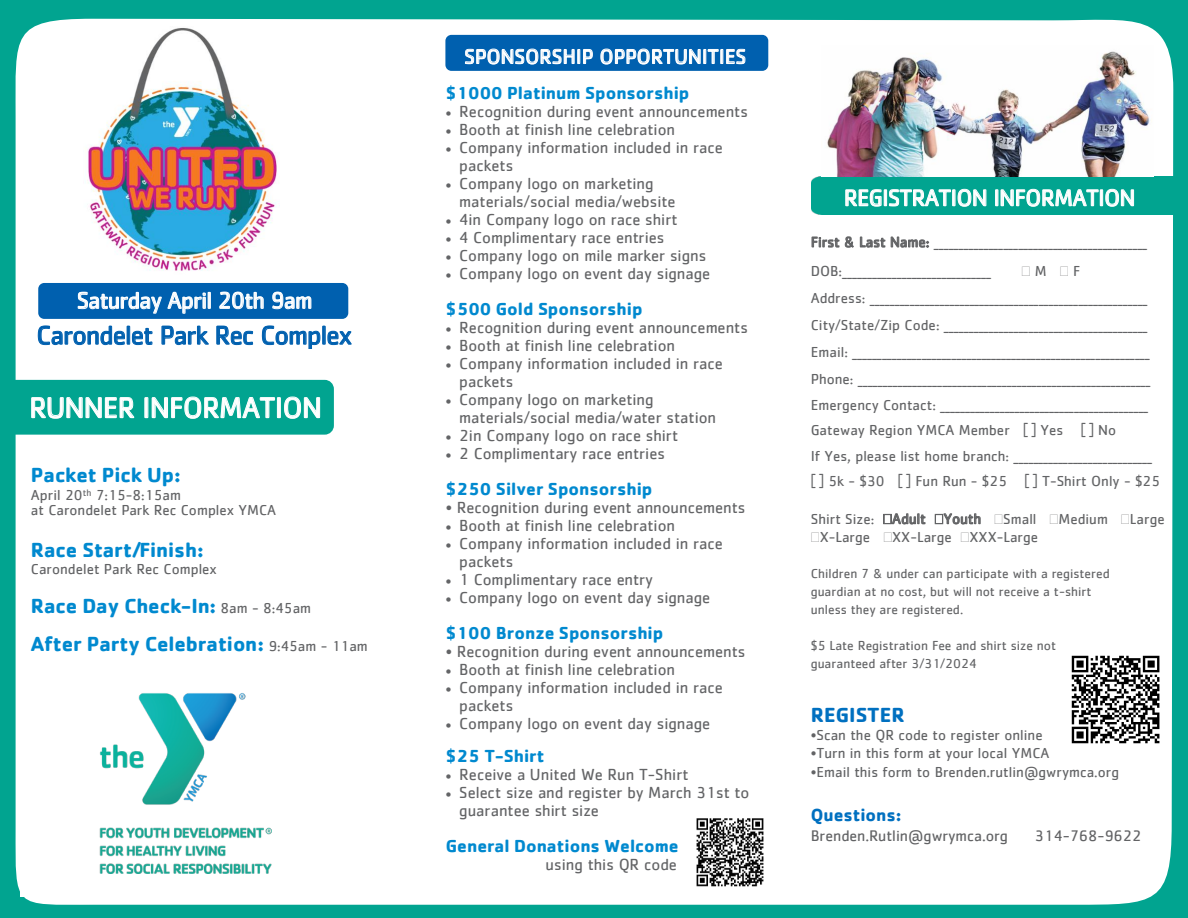
<style>
.page{position:relative;width:1188px;height:918px;background:#01a490}
.page>*{position:absolute;margin:0;border:0;box-sizing:border-box;transform-origin:0 0}
.t1{font:30px "Cachet";letter-spacing:-.025em;color:#fff}
.t2{font:27px "Cachet";letter-spacing:-.03em;color:#0060af}
.t3{font:24px "Cachet";letter-spacing:-.03em;color:#fff}
.t4{font:700 21px/38.7px "Cachet";letter-spacing:-.005em;color:#0089cf}
.t5{font:21px "Cachet";color:#fff}
.t6{font:700 21px "Cachet";color:#0070c0}
.t7{font:700 18px "Cachet";color:#0089cf}
.t8{font:700 18px "Cachet";color:#0070c0}
.t9{font:16.5px/18px "Cachet";color:#636466}
.t10{font:15.9px "Cachet";color:#626365}
.t11{font:15px/26.4px "Cachet";color:#626365}
.t12{font:15px "Cachet";color:#636466}
.t13{font:13.5px/18px "Cachet";color:#636466}
.s1{font-weight:400;font-size:15px;color:#626365}
.s2{color:#636466}
</style>
<div class="page">
<div style="left:15px;top:18px;width:1158px;height:887px;background:#fff"></div>
<div style="left:38px;top:283px;width:310px;height:36px;background:#0060af;border-radius:6px"></div>
<svg style="left:78px;top:291px;width:133px;height:23px"></svg>
<svg style="left:219px;top:291px;width:45px;height:18px"></svg>
<svg style="left:272px;top:291px;width:40px;height:19px"></svg>
<svg style="left:38px;top:325px;width:115px;height:20px;background:#b9d3e9"></svg>
<svg style="left:161px;top:325px;width:48px;height:20px"></svg>
<svg style="left:216px;top:325px;width:38px;height:20px"></svg>
<svg style="left:262px;top:325px;width:90px;height:24px;background:#c5dbec"></svg>
<svg style="left:15px;top:380px;width:319px;height:55px"></svg>
<svg style="left:812px;top:237px;width:27px;height:11px"></svg>
<svg style="left:845px;top:236px;width:9px;height:12px"></svg>
<svg style="left:860px;top:237px;width:25px;height:11px"></svg>
<svg style="left:891px;top:237px;width:38px;height:11px"></svg>
<img style="left:811px;top:176px;width:362px;height:38px">
<div style="left:445px;top:35px;width:323px;height:36px;background:#0060af;border-radius:6px"></div>
<svg style="left:465px;top:48px;width:128px;height:17px"></svg>
<svg style="left:600px;top:48px;width:146px;height:17px"></svg>
<div style="left:20px;top:456px;width:370px;height:441px;background:#fff"></div>
<img style="left:99px;top:693px;width:173px;height:181px">
<img style="left:84px;top:27px;width:196px;height:248px">
<svg style="left:845px;top:189px;width:142px;height:18px"></svg>
<svg style="left:995px;top:182px;width:140px;height:25px"></svg>
<img style="left:821px;top:46px;width:333px;height:130px">
<img style="left:1071px;top:655px;width:91px;height:92px">
<div style="left:684px;top:812px;width:100px;height:80px;background:#fff"></div>
<img style="left:696px;top:818px;width:68px;height:68px">
<svg style="left:1022px;top:266px;width:8px;height:10px"></svg>
<svg style="left:1061px;top:266px;width:7px;height:10px"></svg>
<svg style="left:883px;top:513px;width:42px;height:13px"></svg>
<svg style="left:935px;top:512px;width:46px;height:12px"></svg>
<svg style="left:995px;top:514px;width:8px;height:10px"></svg>
<svg style="left:1050px;top:514px;width:8px;height:10px"></svg>
<svg style="left:1122px;top:514px;width:7px;height:10px"></svg>
<svg style="left:812px;top:532px;width:7px;height:10px"></svg>
<svg style="left:884px;top:532px;width:8px;height:10px"></svg>
<svg style="left:961px;top:532px;width:8px;height:10px"></svg>
<h3 class="t3" style="left:77px;top:286px;width:237px">Saturday April 20th 9am</h3>
<h2 class="t2" style="left:36px;top:320px;width:317px">Carondelet Park Rec Complex</h2>
<h1 class="t1" style="left:29px;top:390px;width:294px">RUNNER INFORMATION</h1>
<p class="t4" style="left:31px;top:455px;width:151px">Packet Pick Up:</p>
<p class="t11" style="left:31px;top:487px;width:247px;line-height:15px">April 20<sup>th</sup> 7:15-8:15am<br>at Carondelet Park Rec Complex YMCA</p>
<p class="t4" style="left:31px;top:530px;width:174px">Race Start/Finish:</p>
<p class="t11" style="left:31px;top:556px;width:187px">Carondelet Park Rec Complex</p>
<p class="t4" style="left:31px;top:585px;width:338px">Race Day Check-In: <span class="s1">8am - 8:45am<br></span>After Party Celebration: <span class="s1">9:45am - 11am</span></p>
<p class="t5" style="left:464px;top:44px;width:283px">SPONSORSHIP OPPORTUNITIES</p>
<p class="t7" style="left:446px;top:81px;width:245px">$1000 Platinum Sponsorship</p>
<p class="t9" style="left:446px;top:102px;width:304px">• Recognition during event announcements</p>
<p class="t9" style="left:446px;top:120px;width:231px">• Booth at finish line celebration</p>
<p class="t9" style="left:459px;top:138px;width:265px;text-indent:-14px">• Company information included in race packets</p>
<p class="t9" style="left:459px;top:174px;width:218px;text-indent:-14px">• Company logo on marketing materials/social media/website</p>
<p class="t9" style="left:446px;top:210px;width:233px">• 4in Company logo on race shirt</p>
<p class="t9" style="left:446px;top:228px;width:220px">• 4 Complimentary race entries</p>
<p class="t9" style="left:446px;top:246px;width:262px">• Company logo on mile marker signs</p>
<p class="t9" style="left:446px;top:264px;width:266px">• Company logo on event day signage</p>
<p class="t7" style="left:446px;top:297px;width:198px">$500 Gold Sponsorship</p>
<p class="t9" style="left:446px;top:318px;width:304px">• Recognition during event announcements</p>
<p class="t9" style="left:446px;top:336px;width:231px">• Booth at finish line celebration</p>
<p class="t9" style="left:459px;top:354px;width:265px;text-indent:-14px">• Company information included in race packets</p>
<p class="t9" style="left:459px;top:390px;width:258px;text-indent:-14px">• Company logo on marketing materials/social media/water station</p>
<p class="t9" style="left:446px;top:426px;width:234px">• 2in Company logo on race shirt</p>
<p class="t9" style="left:446px;top:444px;width:221px">• 2 Complimentary race entries</p>
<p class="t7" style="left:446px;top:477px;width:208px">$250 Silver Sponsorship</p>
<p class="t9" style="left:446px;top:498px;width:301px">• Recognition during event announcements</p>
<p class="t9" style="left:446px;top:516px;width:231px">• Booth at finish line celebration</p>
<p class="t9" style="left:459px;top:534px;width:265px;text-indent:-14px">• Company information included in race packets</p>
<p class="t9" style="left:446px;top:570px;width:209px">• 1 Complimentary race entry</p>
<p class="t9" style="left:446px;top:588px;width:266px">• Company logo on event day signage</p>
<p class="t7" style="left:446px;top:621px;width:219px">$100 Bronze Sponsorship</p>
<p class="t9" style="left:446px;top:642px;width:301px">• Recognition during event announcements</p>
<p class="t9" style="left:446px;top:660px;width:231px">• Booth at finish line celebration</p>
<p class="t9" style="left:459px;top:678px;width:265px;text-indent:-14px">• Company information included in race packets</p>
<p class="t9" style="left:446px;top:714px;width:266px">• Company logo on event day signage</p>
<p class="t7" style="left:446px;top:745px;width:100px">$25 T-Shirt</p>
<p class="t9" style="left:446px;top:765px;width:244px">• Receive a United We Run T-Shirt</p>
<p class="t9" style="left:459px;top:783px;width:292px;text-indent:-13px">• Select size and register by March 31st to guarantee shirt size</p>
<p class="t7" style="left:446px;top:835px;width:234px">General Donations Welcome</p>
<p class="t9" style="left:546px;top:855px;width:133px">using this QR code</p>
<h3 class="t3" style="left:844px;top:184px;width:293px">REGISTRATION INFORMATION</h3>
<p class="t11" style="left:811px;top:227px;width:338px;line-height:28.8px">First &amp; Last Name: ___________________________________________<br>DOB:______________________________</p>
<p class="t11" style="left:811px;top:257px;width:343px;text-indent:262px">F<br>Address: ________________________________________________________ City/State/Zip Code: _________________________________________ Email: ____________________________________________________________ Phone: ___________________________________________________________ Emergency Contact: __________________________________________ Gateway Region YMCA Member <span class="s2">[ ]</span> Yes <span class="s2">[ ]</span> No<br>If Yes, please list home branch: ____________________________</p>
<p class="t12" style="left:811px;top:473px;width:351px">[ ] 5k - $30 [ ] Fun Run - $25 [ ] T-Shirt Only - $25</p>
<p class="t11" style="left:811px;top:505px;width:172px">Shirt Size: Adult Youth</p>
<p class="t11" style="left:1003px;top:505px;width:35px">Small</p>
<p class="t11" style="left:1059px;top:505px;width:51px">Medium</p>
<p class="t11" style="left:1130px;top:505px;width:36px">Large</p>
<p class="t11" style="left:820px;top:523px;width:52px">X-Large</p>
<p class="t11" style="left:892px;top:523px;width:147px">XX-Large XXX-Large</p>
<p class="t13" style="left:811px;top:564px;width:301px">Children 7 &amp; under can participate with a registered guardian at no cost, but will not receive a t-shirt unless they are registered.</p>
<p class="t13" style="left:811px;top:636px;width:247px">$5 Late Registration Fee and shirt size not guaranteed after 3/31/2024</p>
<p class="t6" style="left:811px;top:701px;width:95px">REGISTER</p>
<p class="t11" style="left:811px;top:722px;width:233px">•Scan the QR code to register online</p>
<p class="t11" style="left:811px;top:740px;width:240px">•Turn in this form at your local YMCA</p>
<p class="t11" style="left:811px;top:759px;width:310px">•Email this form to Brenden.rutlin@gwrymca.org</p>
<p class="t8" style="left:811px;top:803px;width:92px">Questions:</p>
<p class="t10" style="left:811px;top:826px;width:199px">Brenden.Rutlin@gwrymca.org</p>
<p class="t10" style="left:1035px;top:826px;width:108px">314-768-9622</p>
<p class="t11" style="left:1035px;top:257px;width:13px">M</p>
</div>
